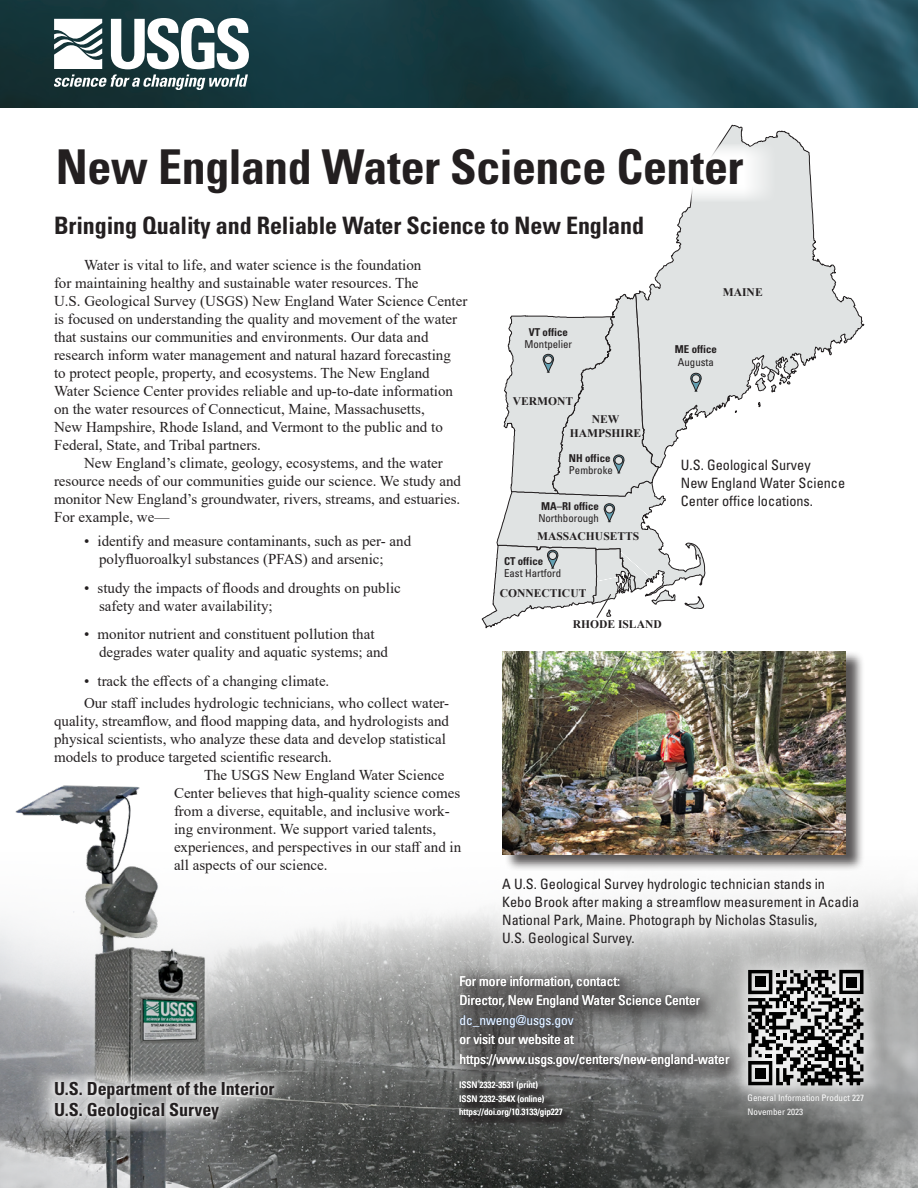
<style>
.page{position:relative;width:918px;height:1188px;background:#fff}
.page>*{position:absolute;margin:0;border:0;box-sizing:border-box;transform-origin:0 0}
.t1{font:700 condensed 48px "Univers";letter-spacing:-.01em;color:#231f20}
.t2{font:700 condensed 24px "Univers";letter-spacing:-.005em;color:#231f20}
.DBID{font:700 condensed 18px "Univers";letter-spacing:-.005em;color:#231f20}
.Body_Text{font:15px/18px "Times New Roman";color:#231f20}
.FigureCaption{font:condensed 14.25px/18px "Univers";color:#231f20}
.Colophon{font:condensed 13.5px/19.5px "Univers";letter-spacing:-.005em;color:#fff}
.t3{font:700 11.55px/14px "Times New Roman";color:#231f20;text-align:center}
.t4{font:condensed 10.8px/12.3px "Univers";color:#231f20}
.t5{font:700 condensed 10.8px/12.3px "Univers";color:#231f20}
.DOI{font:condensed 9px "Univers";color:#fff}
.ISSN{font:condensed 9px "Univers";color:#fff}
.s1{font-weight:700}
.s2{font-weight:400}
</style>
<div class="page">
<img style="left:0;top:888px;width:918px;height:300px">
<img style="left:2px;top:785px;width:695px;height:403px">
<div style="left:490px;top:865px;width:381px;height:94px;background:#fff;opacity:.75"></div>
<svg style="left:638px;top:124px;width:226px;height:294px"></svg>
<div style="left:570px;top:144px;width:223px;height:58px;background:linear-gradient(to right,#fff,#ebeded)"></div>
<div style="left:450px;top:964px;width:299px;height:122px;background:#231f20;opacity:.91"></div>
<div style="left:458px;top:1080px;width:116px;height:49px;background:#231f20;opacity:.75"></div>
<img style="left:0;top:0;width:918px;height:108px">
<svg style="left:54px;top:18px;width:195px;height:72px"></svg>
<svg style="left:25px;top:1069px;width:281px;height:63px"></svg>
<svg style="left:49px;top:1075px;width:232px;height:51px"></svg>
<svg style="left:481px;top:293px;width:224px;height:336px"></svg>
<div style="left:505px;top:650px;width:360px;height:222px;background:#231f20;opacity:.75"></div>
<img style="left:502px;top:651px;width:343px;height:204px">
<div style="left:724px;top:946px;width:163px;height:164px;background:#fff;opacity:.86"></div>
<svg style="left:748px;top:970px;width:115px;height:115px"></svg>
<h1 class="t1" style="left:56px;top:137px;width:689px">New England Water Science Center</h1>
<h2 class="t2" style="left:54px;top:211px;width:592px">Bringing Quality and Reliable Water Science to New England</h2>
<p class="Body_Text" style="left:54px;top:256px;width:415px;text-indent:30px">Water is vital to life, and water science is the foundation<br>for maintaining healthy and sustainable water resources. The<br>U.S. Geological Survey (USGS) New England Water Science Center is focused on understanding the quality and movement of the water that sustains our communities and environments. Our data and research inform water management and natural hazard forecasting<br>to protect people, property, and ecosystems. The New England Water Science Center provides reliable and up-to-date information on the water resources of Connecticut, Maine, Massachusetts,<br>New Hampshire, Rhode Island, and Vermont to the public and to Federal, State, and Tribal partners.</p>
<p class="Body_Text" style="left:54px;top:454px;width:409px;text-indent:30px">New England’s climate, geology, ecosystems, and the water resource needs of our communities guide our science. We study and monitor New England’s groundwater, rivers, streams, and estuaries.<br>For example, we—</p>
<p class="Body_Text" style="left:99px;top:532px;width:314px;text-indent:-15px">• identify and measure contaminants, such as per- and polyfluoroalkyl substances (PFAS) and arsenic;</p>
<p class="Body_Text" style="left:99px;top:578px;width:303px;text-indent:-15px">• study the impacts of floods and droughts on public safety and water availability;</p>
<p class="Body_Text" style="left:99px;top:625px;width:291px;text-indent:-15px">• monitor nutrient and constituent pollution that degrades water quality and aquatic systems; and</p>
<p class="Body_Text" style="left:84px;top:671px;width:247px">• track the effects of a changing climate.</p>
<p class="Body_Text" style="left:54px;top:694px;width:397px;text-indent:30px">Our staff includes hydrologic technicians, who collect water&shy;quality, streamflow, and flood mapping data, and hydrologists and physical scientists, who analyze these data and develop statistical models to produce targeted scientific research.</p>
<p class="Body_Text" style="left:174px;top:766px;width:289px;text-indent:30px">The USGS New England Water Science Center believes that high-quality science comes from a diverse, equitable, and inclusive work&shy;ing environment. We support varied talents, experiences, and perspectives in our staff and in all aspects of our science.</p>
<p class="t3" style="left:723px;top:285px;width:41px">MAINE</p>
<p class="t4" style="left:525px;top:325px;width:49px;text-align:center"><span class="s1">VT office<br></span>Montpelier</p>
<p class="t5" style="left:675px;top:343px;width:44px">ME office<br><span class="s2">Augusta</span></p>
<p class="t3" style="left:513px;top:393px;width:62px">VERMONT</p>
<p class="t3" style="left:570px;top:412px;width:73px">NEW<br>HAMPSHIRE</p>
<p class="t5" style="left:569px;top:452px;width:45px">NH office<br><span class="s2">Pembroke</span></p>
<p class="FigureCaption" style="left:681px;top:456px;width:166px">U.S. Geological Survey<br>New England Water Science<br>Center office locations.</p>
<p class="t4" style="left:538px;top:500px;width:62px"><span class="s1">MA–RI office<br></span>Northborough</p>
<p class="t3" style="left:537px;top:529px;width:104px">MASSACHUSETTS</p>
<p class="t4" style="left:504px;top:555px;width:59px"><span class="s1">CT office<br></span>East Hartford</p>
<p class="t3" style="left:500px;top:586px;width:88px">CONNECTICUT</p>
<p class="t3" style="left:573px;top:617px;width:90px">RHODE ISLAND</p>
<p class="DBID" style="left:54px;top:1077px;width:222px">U.S. Department of the Interior</p>
<p class="DBID" style="left:54px;top:1098px;width:167px">U.S. Geological Survey</p>
<p class="FigureCaption" style="left:502px;top:875px;width:358px">A U.S. Geological Survey hydrologic technician stands in<br>Kebo Brook after making a streamflow measurement in Acadia National Park, Maine. Photograph by Nicholas Stasulis,<br>U.S. Geological Survey.</p>
<p class="Colophon" style="left:459px;top:971px;width:162px">For more information, contact:</p>
<p class="Colophon" style="left:459px;top:990px;width:272px">Director, New England Water Science Center dc_nweng@usgs.gov<br>or visit our website at https://www.usgs.gov/centers/new-england-water</p>
<p class="ISSN" style="left:459px;top:1079px;width:80px">ISSN 2332-3531 (print)</p>
<p class="ISSN" style="left:459px;top:1093px;width:87px">ISSN 2332-354X (online)</p>
<p class="DOI" style="left:459px;top:1106px;width:105px">https://doi.org/10.3133/gip227</p>
<p class="DOI" style="left:748px;top:1092px;width:118px">General Information Product 227</p>
<p class="DOI" style="left:748px;top:1106px;width:57px">November 2023</p>
</div>
